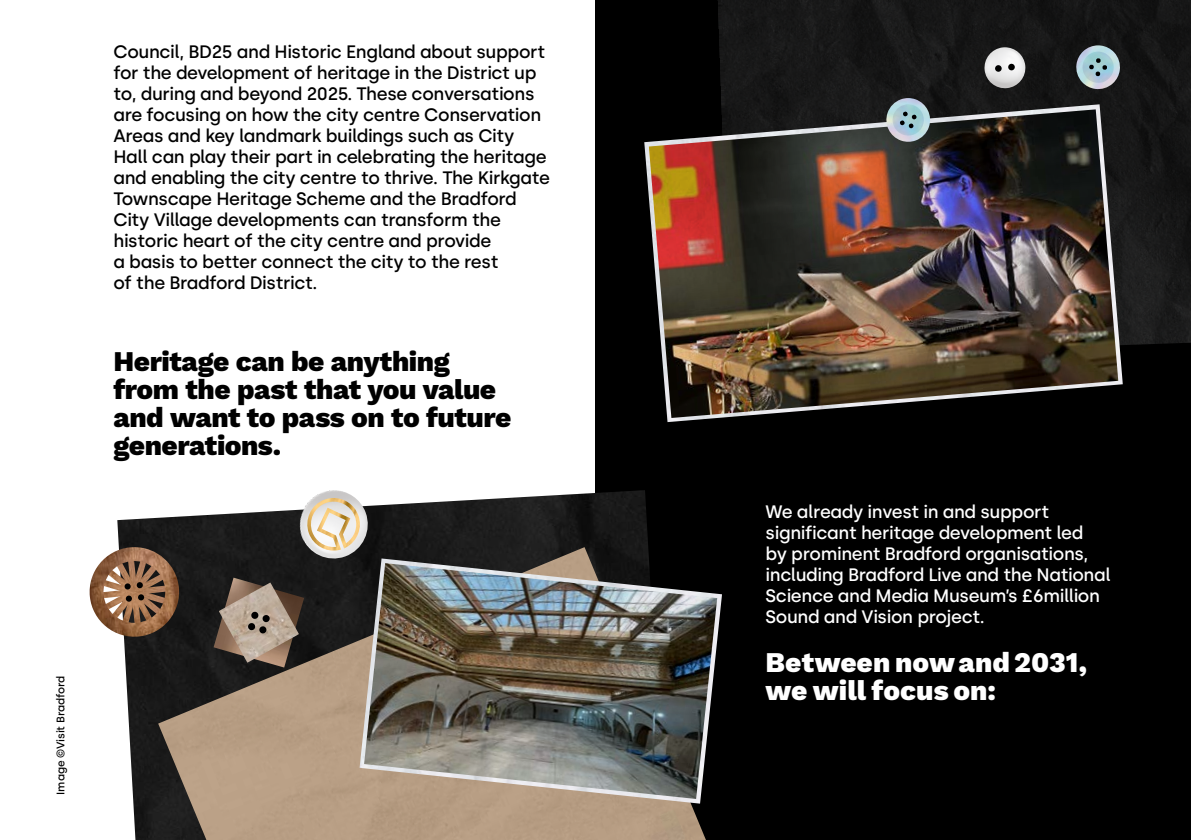
<style>
.page{position:relative;width:1191px;height:840px;background:#fff}
.page>*{position:absolute;margin:0;border:0;box-sizing:border-box;transform-origin:0 0}
.t1{font:800 28px/28px "Work Sans";letter-spacing:-.015em;color:#000}
.t2{font:800 28px/28px "Work Sans";color:#fff}
.t3{font:500 18px/21px "Silka";letter-spacing:-.02em;color:#000}
.t4{font:500 18px/21px "Silka";letter-spacing:-.02em;color:#fff}
.t5{font:500 11px "Silka";letter-spacing:-.01em;color:#000}
</style>
<div class="page">
<div style="left:595px;top:0;width:596px;height:839px;background:#000"></div>
<div style="left:718px;top:0;width:473px;height:345px;background:#171717"></div>
<img style="left:117px;top:490px;width:531px;height:349px">
<img style="left:158px;top:547px;width:548px;height:292px">
<img style="left:644px;top:104px;width:478px;height:318px">
<img style="left:649px;top:109px;width:469px;height:309px">
<img style="left:359px;top:558px;width:363px;height:245px">
<img style="left:364px;top:563px;width:353px;height:235px">
<img style="left:295px;top:490px;width:77px;height:72px">
<img style="left:304px;top:497px;width:59px;height:55px">
<img style="left:214px;top:577px;width:90px;height:90px">
<img style="left:219px;top:582px;width:80px;height:80px">
<svg style="left:251px;top:611px;width:8px;height:8px"></svg>
<svg style="left:262px;top:614px;width:8px;height:8px"></svg>
<svg style="left:248px;top:622px;width:7px;height:8px"></svg>
<svg style="left:259px;top:625px;width:8px;height:8px"></svg>
<img style="left:89px;top:547px;width:92px;height:91px">
<div style="left:124px;top:583px;width:7px;height:6px;background:#000;border-radius:50%"></div>
<svg style="left:126px;top:595px;width:6px;height:6px"></svg>
<svg style="left:137px;top:581px;width:6px;height:7px"></svg>
<svg style="left:138px;top:593px;width:6px;height:7px"></svg>
<img style="left:1075px;top:45px;width:45px;height:45px">
<img style="left:1080px;top:52px;width:35px;height:32px">
<svg style="left:1089px;top:58px;width:18px;height:18px"></svg>
<img style="left:883px;top:98px;width:49px;height:44px">
<img style="left:890px;top:104px;width:35px;height:33px">
<svg style="left:899px;top:111px;width:17px;height:17px"></svg>
<img style="left:983px;top:47px;width:43px;height:42px">
<div style="left:995px;top:65px;width:6px;height:7px;background:#000;border-radius:50%"></div>
<div style="left:1008px;top:64px;width:7px;height:6px;background:#000;border-radius:50%"></div>
<p class="t3" style="left:113px;top:41px;width:438px">Council, BD25 and Historic England about support for the development of heritage in the District up to, during and beyond 2025. These conversations are focusing on how the city centre Conservation Areas and key landmark buildings such as City Hall can play their part in celebrating the heritage and enabling the city centre to thrive. The Kirkgate Townscape Heritage Scheme and the Bradford City Village developments can transform the historic heart of the city centre and provide<br>a basis to better connect the city to the rest<br>of the Bradford District.</p>
<h1 class="t1" style="left:113px;top:348px;width:400px">Heritage can be anything from the past that you value and want to pass on to future generations.</h1>
<p class="t5" style="left:54px;top:794px;width:120px;rotate:-90deg">Image ©Visit Bradford</p>
<p class="t4" style="left:765px;top:500px;width:347px">We already invest in and support significant heritage development led<br>by prominent Bradford organisations, including Bradford Live and the National Science and Media Museum’s £6million Sound and Vision project.</p>
<h1 class="t2" style="left:765px;top:649px;width:323px">Between now and 2031, we will focus on:</h1>
</div>
